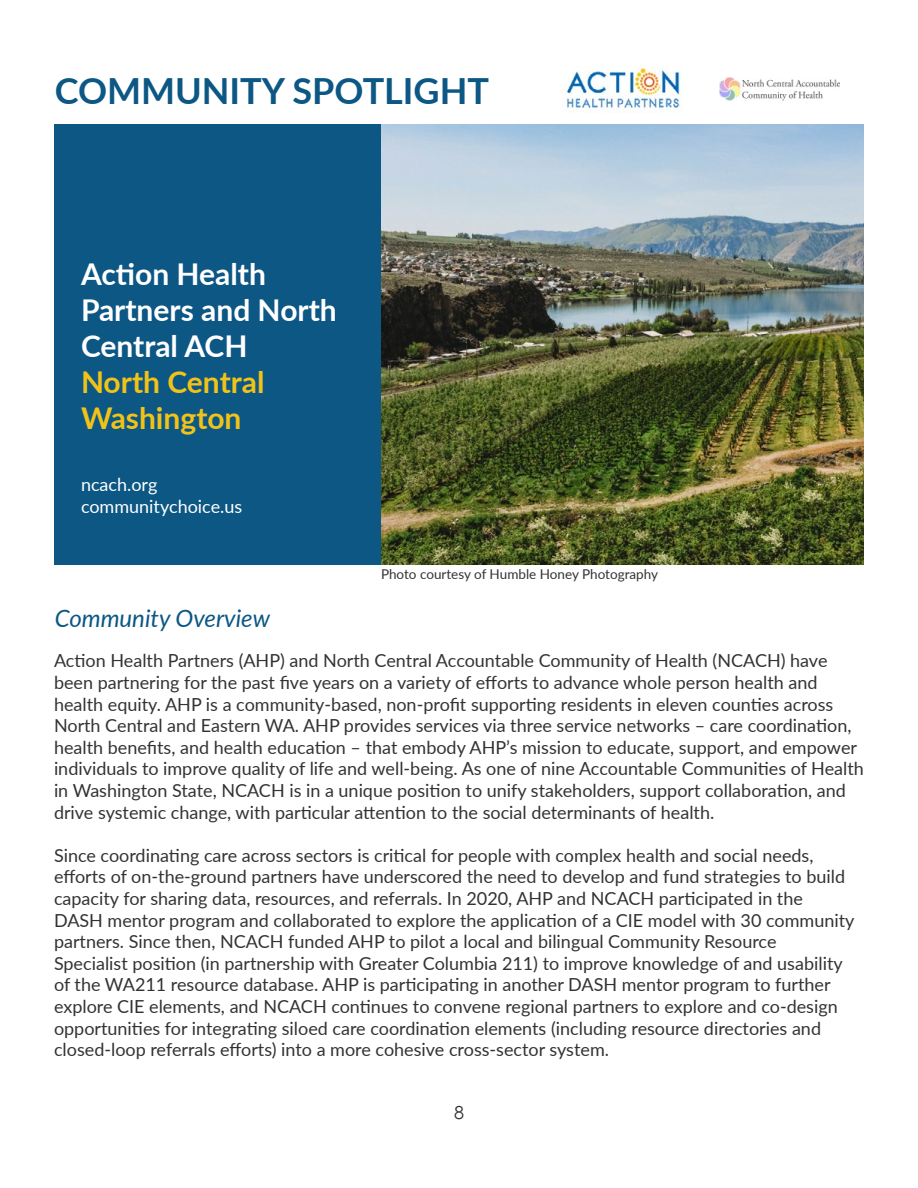
<style>
.page{position:relative;width:918px;height:1188px;background:#fff}
.page>*{position:absolute;margin:0;border:0;box-sizing:border-box;transform-origin:0 0}
.t1{font:700 36px "Lato";color:#0c5784}
.t2{font:700 30px/36px "Lato";color:#fff}
.t3{font:700 30px/36px "Lato";color:#f1c319}
.t4{font:italic 24px "Lato";color:#0c5784}
.t5{font:18px/21.6px "Lato";color:#333}
.t6{font:18px/21.6px "Lato";color:#fff}
.t7{font:18px "Century Gothic Pro";color:#333}
.t8{font:13.5px "Lato";color:#333}
</style>
<div class="page">
<img style="left:381px;top:124px;width:483px;height:441px">
<div style="left:54px;top:124px;width:327px;height:441px;background:#0c5784"></div>
<img style="left:566px;top:67px;width:115px;height:43px">
<img style="left:719px;top:78px;width:120px;height:22px">
<h1 class="t1" style="left:55px;top:64px;width:436px">COMMUNITY SPOTLIGHT</h1>
<h2 class="t2" style="left:81px;top:254px;width:257px">Action Health<br>Partners and North<br>Central ACH</h2>
<h2 class="t3" style="left:81px;top:362px;width:185px">North Central<br>Washington</h2>
<p class="t6" style="left:81px;top:473px;width:163px">ncach.org communitychoice.us</p>
<h3 class="t4" style="left:55px;top:602px;width:217px">Community Overview</h3>
<p class="t8" style="left:381px;top:565px;width:279px">Photo courtesy of Humble Honey Photography</p>
<p class="t5" style="left:54px;top:649px;width:811px">Action Health Partners (AHP) and North Central Accountable Community of Health (NCACH) have been partnering for the past five years on a variety of efforts to advance whole person health and health equity. AHP is a community-based, non-profit supporting residents in eleven counties across North Central and Eastern WA. AHP provides services via three service networks – care coordination, health benefits, and health education – that embody AHP’s mission to educate, support, and empower individuals to improve quality of life and well-being. As one of nine Accountable Communities of Health in Washington State, NCACH is in a unique position to unify stakeholders, support collaboration, and drive systemic change, with particular attention to the social determinants of health.</p>
<p class="t5" style="left:54px;top:844px;width:802px">Since coordinating care across sectors is critical for people with complex health and social needs, efforts of on-the-ground partners have underscored the need to develop and fund strategies to build capacity for sharing data, resources, and referrals. In 2020, AHP and NCACH participated in the DASH mentor program and collaborated to explore the application of a CIE model with 30 community partners. Since then, NCACH funded AHP to pilot a local and bilingual Community Resource Specialist position (in partnership with Greater Columbia 211) to improve knowledge of and usability of the WA211 resource database. AHP is participating in another DASH mentor program to further explore CIE elements, and NCACH continues to convene regional partners to explore and co-design opportunities for integrating siloed care coordination elements (including resource directories and closed-loop referrals efforts) into a more cohesive cross-sector system.</p>
<p class="t7" style="left:454px;top:1102px;width:11px">8</p>
</div>
